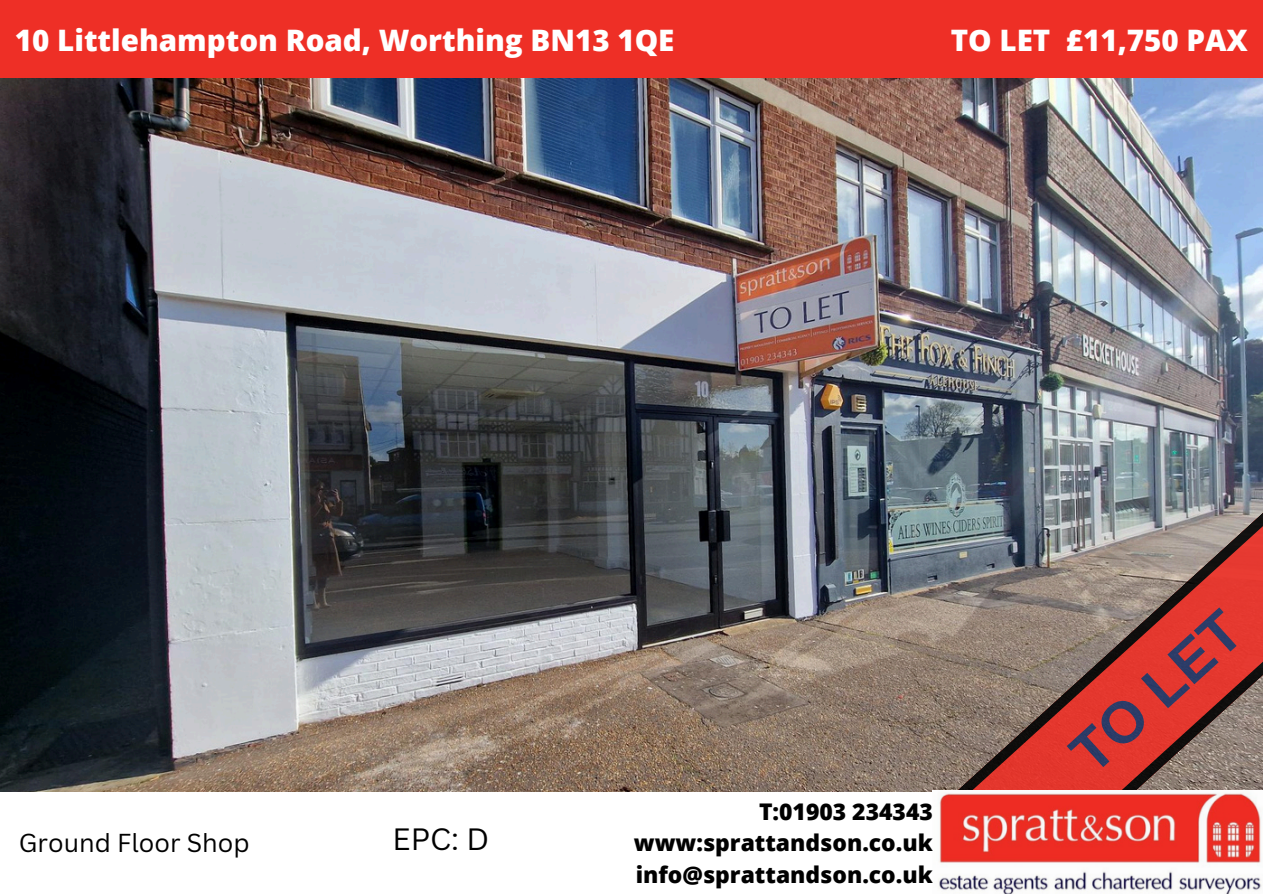
<style>
.page{position:relative;width:1263px;height:894px;background:#fff}
.page>*{position:absolute;margin:0;border:0;box-sizing:border-box;transform-origin:0 0}
.t1{font:700 58.35px "Arimo";color:#203466}
.t2{font:30px "Canva Sans";color:#000}
.t3{font:800 29.55px "Open Sans";color:#fff}
.t4{font:25.2px "Canva Sans";color:#000}
.t5{font:800 22.95px/31.5px "Open Sans";color:#000;text-align:justify}
</style>
<div class="page">
<div style="left:0;top:0;width:1263px;height:78px;background:#ee2f26"></div>
<img style="left:0;top:78px;width:1263px;height:713px">
<img style="left:933px;top:393px;width:330px;height:398px">
<img style="left:933px;top:790px;width:329px;height:103px">
<h3 class="t3" style="left:15px;top:19px;width:661px">10 Littlehampton Road, Worthing BN13 1QE</h3>
<h3 class="t3" style="left:951px;top:19px;width:299px">TO LET £11,750 PAX</h3>
<p class="t4" style="left:19px;top:824px;width:232px">Ground Floor Shop</p>
<h4 class="t2" style="left:393px;top:817px;width:98px">EPC: D</h4>
<h2 class="t5" style="left:634px;top:794px;width:300px;text-indent:125px">T:01903 234343 www:sprattandson.co.uk info@sprattandson.co.uk</h2>
<h1 class="t1" style="left:1057px;top:736px;width:209px;rotate:-42deg">TO LET</h1>
</div>
